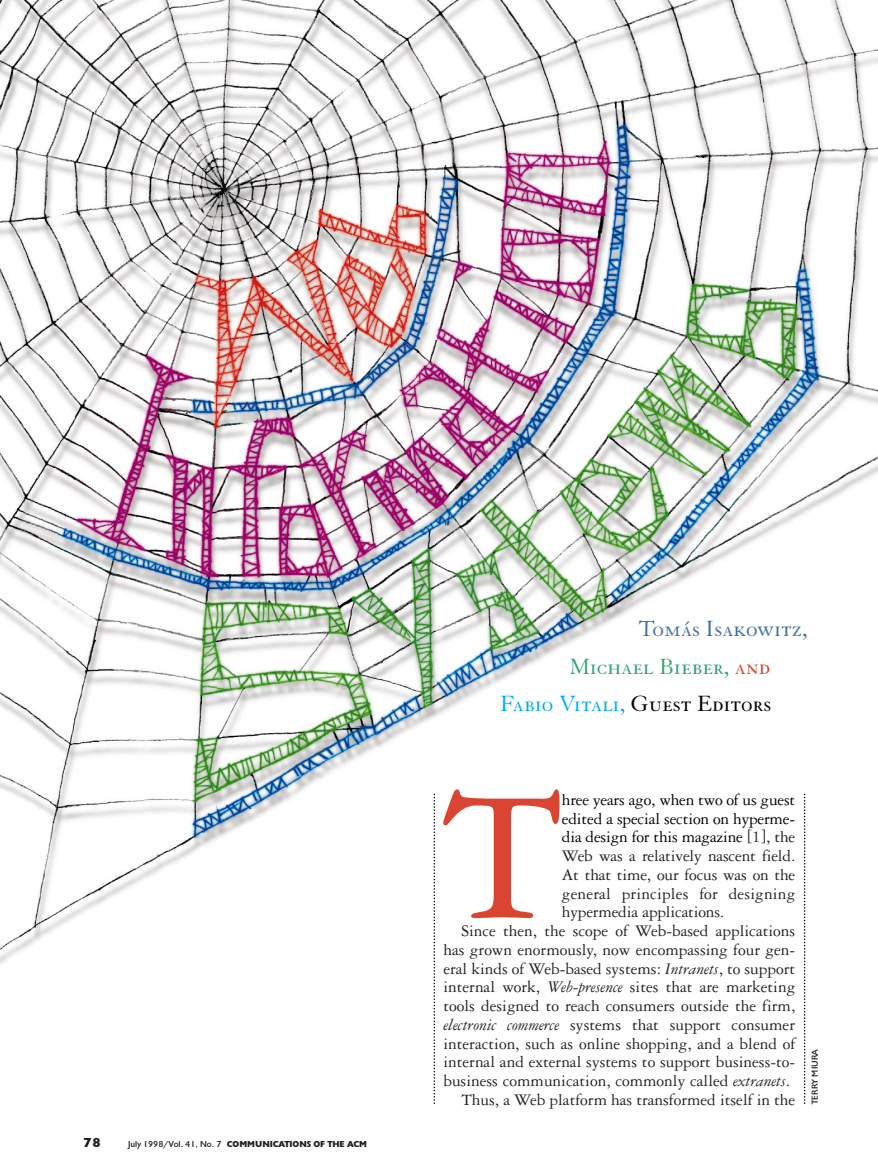
<style>
.page{position:relative;width:878px;height:1173px;background:#fff}
.page>*{position:absolute;margin:0;border:0;box-sizing:border-box;transform-origin:0 0}
.t1{font:201px "Garamond Three";color:#d94530}
.t2{font:24px "Granjon SC";color:#00aeef}
.t3{font:24px "Granjon SC";color:#31a373}
.t4{font:24px "Granjon SC";color:#3f71a7}
.t5{font:17.25px "Garamond Three";color:#231f20}
.t6{font:17.25px "Garamond Three";letter-spacing:-.01em;color:#000}
.t7{font:900 13.5px "Gill";color:#231f20}
.t8{font:900 9px "Gill";color:#231f20}
.t9{font:9px "Gill";letter-spacing:.025em;color:#231f20}
.s1{font-weight:400}
.s2{color:#d94530}
.s3{color:#000}
.s4{font-family:"Trade Gothic";font-weight:300;color:#231f20}
.s5{color:#231f20}
.s6{font-style:italic}
</style>
<div class="page">
<img style="left:0;top:0;width:878px;height:965px">
<svg style="left:433px;top:794px;width:2px;height:309px"></svg>
<svg style="left:803px;top:794px;width:2px;height:309px"></svg>
<p class="t7" style="left:83px;top:1137px;width:19px">78</p>
<p class="t8" style="left:128px;top:1141px;width:241px"><span class="s1">July 1998/Vol. 41, No. 7</span> COMMUNICATIONS OF THE ACM</p>
<h2 class="t4" style="left:638px;top:620px;width:170px">Tomás Isakowitz,</h2>
<h2 class="t3" style="left:569px;top:657px;width:202px">Michael Bieber, <span class="s2">and</span></h2>
<h2 class="t2" style="left:500px;top:695px;width:272px">Fabio Vitali, <span class="s3">Guest Editors</span></h2>
<h1 class="t1" style="left:441px;top:785px;width:124px">T</h1>
<p class="t6" style="left:562px;top:793px;width:235px">hree years ago, when two of us guest</p>
<p class="t6" style="left:562px;top:812px;width:234px">edited a special section on hyperme-</p>
<p class="t6" style="left:562px;top:831px;width:235px">dia design for this magazine <span class="s4">[</span><span class="s5">1</span><span class="s4">]</span><span class="s5">, the</span></p>
<p class="t5" style="left:562px;top:850px;width:235px">Web was a relatively nascent field.</p>
<p class="t5" style="left:562px;top:868px;width:235px">At that time, our focus was on the</p>
<p class="t5" style="left:562px;top:887px;width:235px">general principles for designing</p>
<p class="t5" style="left:562px;top:906px;width:164px">hypermedia applications.</p>
<p class="t5" style="left:461px;top:925px;width:335px">Since then, the scope of Web-based applications</p>
<p class="t5" style="left:443px;top:943px;width:353px">has grown enormously, now encompassing four gen-</p>
<p class="t5" style="left:443px;top:962px;width:353px">eral kinds of Web-based systems: <span class="s6">Intranets</span>, to support</p>
<p class="t5" style="left:443px;top:981px;width:353px">internal work, <span class="s6">Web-presence</span> sites that are marketing</p>
<p class="t5" style="left:443px;top:1000px;width:353px">tools designed to reach consumers outside the firm,</p>
<p class="t5" style="left:443px;top:1018px;width:353px"><span class="s6">electronic commerce</span> systems that support consumer</p>
<p class="t5" style="left:443px;top:1037px;width:353px">interaction, such as online shopping, and a blend of</p>
<p class="t5" style="left:443px;top:1056px;width:353px">internal and external systems to support business-to-</p>
<p class="t5" style="left:443px;top:1075px;width:348px">business communication, commonly called <span class="s6">extranets</span>.</p>
<p class="t5" style="left:461px;top:1093px;width:335px">Thus, a Web platform has transformed itself in the</p>
<p class="t9" style="left:811px;top:1104px;width:57px;rotate:-90deg">TERRY MIURA</p>
</div>
